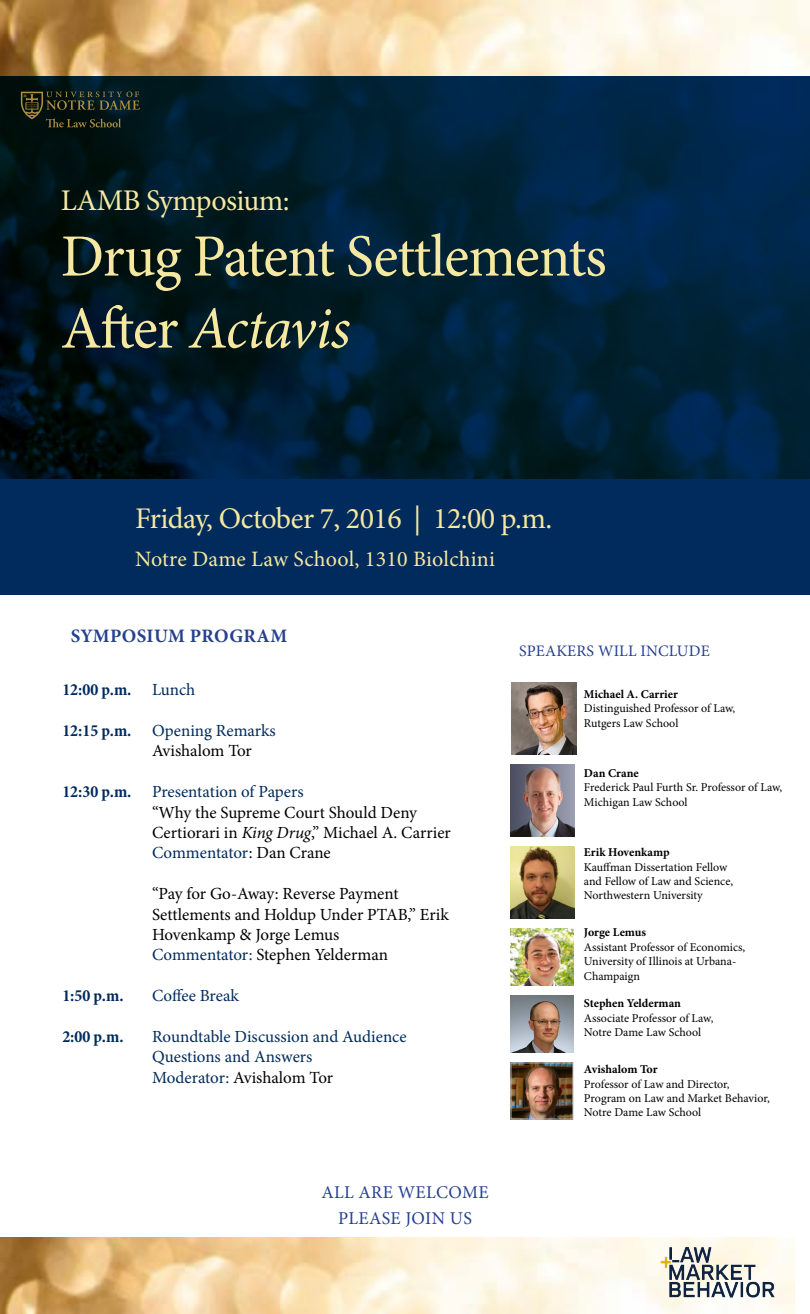
<style>
.page{position:relative;width:810px;height:1314px;background:#fff}
.page>*{position:absolute;margin:0;border:0;box-sizing:border-box;transform-origin:0 0}
.t1{font:60px/72px "Minion Pro";letter-spacing:-.02em;color:#f6e8a1}
.t2{font:30px "Minion Pro";letter-spacing:-.02em;color:#f6e8a1}
.t3{font:22px "Minion Pro";letter-spacing:.01em;color:#f6e8a1}
.t4{font:700 19px "Minion Pro";letter-spacing:.02em;color:#25408f}
.t5{font:18px/26.1px "Minion Pro";letter-spacing:.02em;color:#25408f;text-align:center}
.t6{font:17px/20.4px "Minion Pro";letter-spacing:-.005em;color:#000}
.t7{font:17px/20.4px "Minion Pro";letter-spacing:-.005em;color:#002b5c}
.t8{font:700 condensed 17px "Minion Pro";color:#002b5c}
.t9{font:16px "Minion Pro";letter-spacing:.01em;color:#25408f}
.t10{font:12px/14.4px "Minion Pro";letter-spacing:-.005em;color:#000}
.t11{font:700 12px "Minion Pro";color:#000}
.s1{font-style:italic}
.s2{color:#002b5c}
.s3{color:#000}
</style>
<div class="page">
<img style="left:0;top:1238px;width:795px;height:76px">
<img style="left:0;top:0;width:810px;height:77px">
<svg style="left:0;top:77px;width:810px;height:518px"></svg>
<img style="left:513px;top:1065px;width:58px;height:52px">
<img style="left:661px;top:1245px;width:131px;height:54px">
<svg style="left:21px;top:91px;width:119px;height:36px"></svg>
<img style="left:511px;top:996px;width:62px;height:56px">
<img style="left:511px;top:683px;width:65px;height:71px">
<img style="left:511px;top:765px;width:64px;height:71px">
<img style="left:511px;top:847px;width:64px;height:71px">
<img style="left:511px;top:929px;width:62px;height:56px">
<h2 class="t2" style="left:61px;top:180px;width:230px">LAMB Symposium:</h2>
<h1 class="t1" style="left:61px;top:221px;width:547px">Drug Patent Settlements<br>After <span class="s1">Actavis</span></h1>
<h2 class="t2" style="left:135px;top:498px;width:419px">Friday, October 7, 2016 | 12:00 p.m.</h2>
<h3 class="t3" style="left:135px;top:544px;width:362px">Notre Dame Law School, 1310 Biolchini</h3>
<h3 class="t4" style="left:71px;top:623px;width:218px">SYMPOSIUM PROGRAM</h3>
<h3 class="t8" style="left:62px;top:678px;width:71px">12:00 p.m.</h3>
<h3 class="t8" style="left:62px;top:719px;width:71px">12:15 p.m.</h3>
<h3 class="t8" style="left:62px;top:780px;width:71px">12:30 p.m.</h3>
<h3 class="t8" style="left:62px;top:984px;width:63px">1:50 p.m.</h3>
<h3 class="t8" style="left:62px;top:1025px;width:63px">2:00 p.m.</h3>
<h3 class="t7" style="left:152px;top:680px;width:45px">Lunch</h3>
<h3 class="t7" style="left:152px;top:721px;width:125px">Opening Remarks</h3>
<h3 class="t6" style="left:152px;top:741px;width:101px">Avishalom Tor</h3>
<h3 class="t7" style="left:152px;top:782px;width:153px">Presentation of Papers</h3>
<h3 class="t6" style="left:152px;top:802px;width:300px">“Why the Supreme Court Should Deny<br>Certiorari in <span class="s1">King Drug</span>,” Michael A. Carrier<br><span class="s2">Commentator</span>: Dan Crane</h3>
<h3 class="t6" style="left:152px;top:884px;width:298px">“Pay for Go-Away: Reverse Payment Settlements and Holdup Under PTAB,” Erik Hovenkamp &amp; Jorge Lemus<br><span class="s2">Commentator:</span> Stephen Yelderman</h3>
<h3 class="t7" style="left:152px;top:986px;width:89px">Coffee Break</h3>
<h3 class="t7" style="left:152px;top:1027px;width:256px">Roundtable Discussion and Audience<br>Questions and Answers<br>Moderator: <span class="s3">Avishalom Tor</span></h3>
<h3 class="t5" style="left:321px;top:1179px;width:169px">ALL ARE WELCOME<br>PLEASE JOIN US</h3>
<h3 class="t9" style="left:519px;top:640px;width:192px">SPEAKERS WILL INCLUDE</h3>
<p class="t11" style="left:584px;top:686px;width:95px">Michael A. Carrier</p>
<p class="t10" style="left:584px;top:701px;width:153px">Distinguished Professor of Law,<br>Rutgers Law School</p>
<p class="t11" style="left:584px;top:765px;width:56px">Dan Crane</p>
<p class="t10" style="left:584px;top:780px;width:200px">Frederick Paul Furth Sr. Professor of Law,<br>Michigan Law School</p>
<p class="t11" style="left:584px;top:844px;width:87px">Erik Hovenkamp</p>
<p class="t10" style="left:584px;top:860px;width:151px">Kauffman Dissertation Fellow and Fellow of Law and Science,<br>Northwestern University</p>
<p class="t11" style="left:584px;top:924px;width:64px">Jorge Lemus</p>
<p class="t10" style="left:584px;top:940px;width:163px">Assistant Professor of Economics,<br>University of Illinois at Urbana-<br>Champaign</p>
<p class="t11" style="left:584px;top:995px;width:99px">Stephen Yelderman</p>
<p class="t10" style="left:584px;top:1011px;width:131px">Associate Professor of Law,<br>Notre Dame Law School</p>
<p class="t11" style="left:584px;top:1061px;width:75px">Avishalom Tor</p>
<p class="t10" style="left:584px;top:1077px;width:187px">Professor of Law and Director,<br>Program on Law and Market Behavior,<br>Notre Dame Law School</p>
</div>
